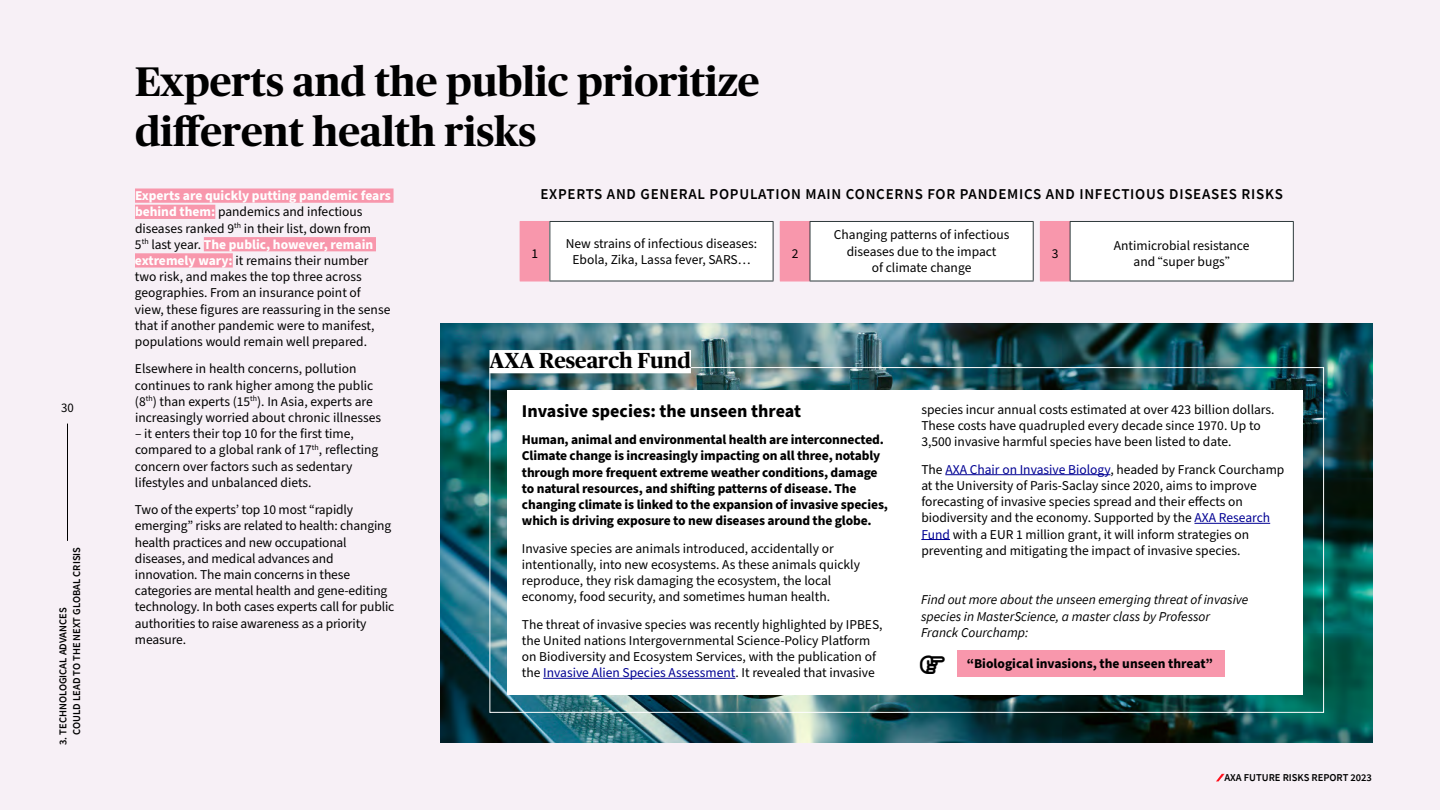
<style>
.page{position:relative;width:1440px;height:810px;background:#f7f0f6}
.page>*{position:absolute;margin:0;border:0;box-sizing:border-box;transform-origin:0 0}
.t1{font:700 41.25px/49.5px "BW Publico Head";color:#000}
.t2{font:700 21.75px "BW Publico Head";color:#000}
.t3{font:700 18px "Source Sans Pro";color:#000}
.t4{font:600 15px "Source Sans Pro";letter-spacing:.05em;color:#000}
.t5{font:13.5px/16.2px "Source Sans Pro";color:#000}
.t6{font:700 13.5px/16.2px "Source Sans Pro";letter-spacing:-.01em;color:#000}
.t7{font:italic 13.5px/16.2px "Source Sans Pro";color:#000}
.t8{font:12.75px "Source Sans Pro";color:#000}
.t9{font:600 10.5px/13.5px "Source Sans Pro";color:#000}
.s1{font-weight:700;color:#fff}
.s2{font-family:"BW Publico Head"}
.s3{color:#000093}
</style>
<div class="page">
<img style="left:441px;top:324px;width:931px;height:418px">
<div style="left:520px;top:221px;width:30px;height:60px;background:#f897ac"></div>
<div style="left:550px;top:221px;width:223px;height:60px;background:#fff"></div>
<hr style="left:520px;top:281px;width:30px;height:1px;background:#f897ac">
<hr style="left:550px;top:221px;width:223px;height:1px;background:#2d393b">
<hr style="left:773px;top:222px;width:1px;height:59px;background:#2d393b">
<hr style="left:550px;top:281px;width:223px;height:1px;background:#2d393b">
<hr style="left:550px;top:222px;width:1px;height:59px;background:#2d393b">
<div style="left:780px;top:221px;width:30px;height:60px;background:#f897ac"></div>
<div style="left:810px;top:221px;width:223px;height:60px;background:#fff"></div>
<hr style="left:780px;top:281px;width:30px;height:1px;background:#f897ac">
<hr style="left:810px;top:221px;width:224px;height:1px;background:#2d393b">
<hr style="left:1033px;top:222px;width:1px;height:59px;background:#2d393b">
<hr style="left:810px;top:281px;width:224px;height:1px;background:#2d393b">
<hr style="left:810px;top:222px;width:1px;height:59px;background:#2d393b">
<div style="left:1040px;top:221px;width:30px;height:60px;background:#f897ac"></div>
<div style="left:1070px;top:221px;width:223px;height:60px;background:#fff"></div>
<hr style="left:1040px;top:281px;width:30px;height:1px;background:#f897ac">
<hr style="left:1070px;top:221px;width:224px;height:1px;background:#2d393b">
<hr style="left:1293px;top:222px;width:1px;height:59px;background:#2d393b">
<hr style="left:1070px;top:281px;width:224px;height:1px;background:#2d393b">
<hr style="left:1070px;top:222px;width:1px;height:59px;background:#2d393b">
<div style="left:507px;top:390px;width:796px;height:305px;background:#fff"></div>
<hr style="left:543px;top:678px;width:192px;height:1px;background:#000093">
<hr style="left:945px;top:474px;width:165px;height:1px;background:#000093">
<hr style="left:1194px;top:523px;width:76px;height:1px;background:#000093">
<svg style="left:921px;top:539px;width:29px;height:1px"></svg>
<div style="left:490px;top:350px;width:201px;height:23px;background:#fff"></div>
<div style="left:957px;top:650px;width:268px;height:27px;background:#f897ac"></div>
<div style="left:135px;top:189px;width:259px;height:14px;background:#f897ac"></div>
<div style="left:135px;top:205px;width:80px;height:14px;background:#f897ac"></div>
<div style="left:204px;top:237px;width:172px;height:14px;background:#f897ac"></div>
<div style="left:135px;top:253px;width:98px;height:15px;background:#f897ac"></div>
<hr style="left:67px;top:424px;width:1px;height:117px;background:#000">
<svg style="left:1216px;top:774px;width:8px;height:7px"></svg>
<p class="t8" style="left:61px;top:399px;width:14px">30</p>
<p class="t9" style="left:56px;top:735px;width:189px;text-indent:-10px;rotate:-90deg">3. TECHNOLOGICAL ADVANCES<br>COULD LEAD TO THE NEXT GLOBAL CRISIS</p>
<h1 class="t1" style="left:135px;top:54px;width:626px">Experts and the public prioritize different health risks</h1>
<p class="t5" style="left:135px;top:188px;width:257px"><span class="s1">Experts are quickly putting pandemic fears behind them:</span> pandemics and infectious diseases ranked 9<sup>th</sup> in their list, down from<br>5<sup>th</sup> last year. <span class="s1">The public, however, remain extremely wary:</span> it remains their number two risk, and makes the top three across geographies. From an insurance point of view, these figures are reassuring in the sense that if another pandemic were to manifest, populations would remain well prepared.</p>
<p class="t5" style="left:135px;top:361px;width:248px">Elsewhere in health concerns, pollution continues to rank higher among the public (8<sup>th</sup>) than experts (15<sup>th</sup>). In Asia, experts are increasingly worried about chronic illnesses</p>
<p class="t5" style="left:135px;top:426px;width:245px">– it enters their top 10 for the first time, compared to a global rank of 17<sup>th</sup>, reflecting concern over factors such as sedentary lifestyles and unbalanced diets.</p>
<p class="t5" style="left:135px;top:502px;width:261px">Two of the experts’ top 10 most “rapidly emerging” risks are related to health: changing health practices and new occupational diseases, and medical advances and innovation. The main concerns in these categories are mental health and gene-editing technology. In both cases experts call for public authorities to raise awareness as a priority measure.</p>
<p class="t4" style="left:540px;top:185px;width:744px">EXPERTS AND GENERAL POPULATION MAIN CONCERNS FOR PANDEMICS AND INFECTIOUS DISEASES RISKS</p>
<p class="t5" style="left:532px;top:246px;width:8px">1</p>
<p class="t5" style="left:566px;top:236px;width:193px;text-align:center">New strains of infectious diseases:<br>Ebola, Zika, Lassa fever, SARS…</p>
<p class="t5" style="left:792px;top:246px;width:8px">2</p>
<h2 class="t2" style="left:490px;top:344px;width:203px">AXA Research Fund</h2>
<p class="t5" style="left:834px;top:227px;width:177px;text-align:center">Changing patterns of infectious diseases due to the impact<br>of climate change</p>
<p class="t5" style="left:1052px;top:246px;width:8px">3</p>
<p class="t5" style="left:1114px;top:238px;width:137px;text-align:center">Antimicrobial resistance and <span class="s2">“</span>super bugs<span class="s2">”</span></p>
<h3 class="t3" style="left:522px;top:399px;width:281px">Invasive species: the unseen threat</h3>
<p class="t6" style="left:522px;top:432px;width:368px">Human, animal and environmental health are interconnected.<br>Climate change is increasingly impacting on all three, notably through more frequent extreme weather conditions, damage to natural resources, and shifting patterns of disease. The changing climate is linked to the expansion of invasive species, which is driving exposure to new diseases around the globe.</p>
<p class="t5" style="left:522px;top:540px;width:340px">Invasive species are animals introduced, accidentally or intentionally, into new ecosystems. As these animals quickly reproduce, they risk damaging the ecosystem, the local economy, food security, and sometimes human health.</p>
<p class="t5" style="left:522px;top:617px;width:362px">The threat of invasive species was recently highlighted by IPBES, the United nations Intergovernmental Science-Policy Platform on Biodiversity and Ecosystem Services, with the publication of the <span class="s3">Invasive Alien Species Assessment</span>. It revealed that invasive</p>
<p class="t5" style="left:921px;top:402px;width:355px">species incur annual costs estimated at over 423 billion dollars.<br>These costs have quadrupled every decade since 1970. Up to<br>3,500 invasive harmful species have been listed to date.</p>
<p class="t5" style="left:921px;top:462px;width:365px">The <span class="s3">AXA Chair on Invasive Biology</span>, headed by Franck Courchamp at the University of Paris-Saclay since 2020, aims to improve forecasting of invasive species spread and their effects on biodiversity and the economy. Supported by the <span class="s3">AXA Research Fund</span> with a EUR 1 million grant, it will inform strategies on preventing and mitigating the impact of invasive species.</p>
<p class="t7" style="left:921px;top:592px;width:329px">Find out more about the unseen emerging threat of invasive species in MasterScience, a master class by Professor<br>Franck Courchamp:</p>
<p class="t6" style="left:920px;top:655px;width:295px">★★ “Biological invasions, the unseen threat”</p>
<p class="t9" style="left:1224px;top:771px;width:149px">AXA FUTURE RISKS REPORT 2023</p>
</div>
